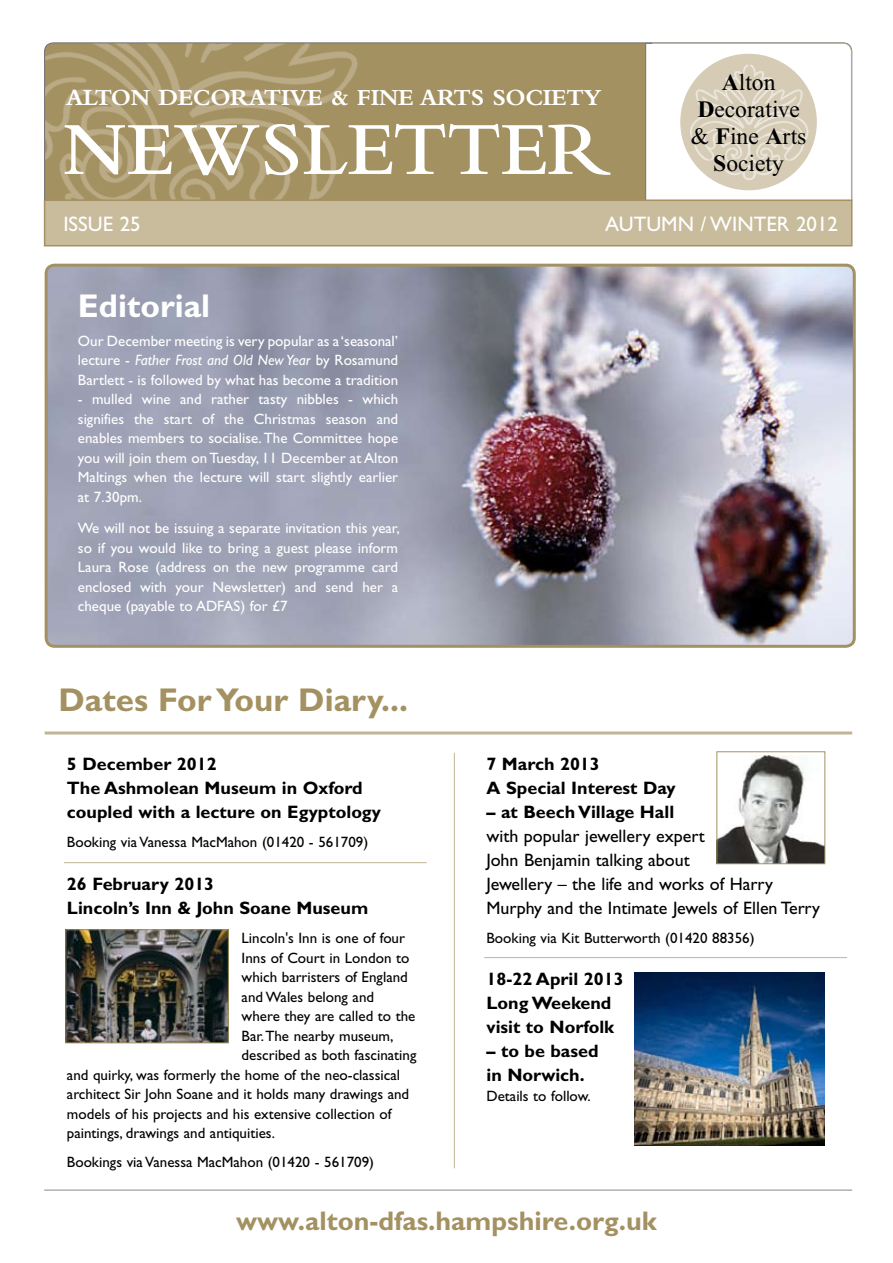
<style>
.page{position:relative;width:893px;height:1263px;background:#fff}
.page>*{position:absolute;margin:0;border:0;box-sizing:border-box;transform-origin:0 0}
.t1{font:600 78.3px "Bembo";letter-spacing:.005em;color:#fff}
.t2{font:700 33px "Gill Sans";color:#a39161}
.t3{font:700 33px "Gill Sans";color:#fff}
.t4{font:700 27px "Gill Sans";color:#a39161}
.t5{font:700 24px "Bembo";letter-spacing:-.015em;color:#fff}
.t6{font:23.55px/26.7px "Times New Roman";color:#000;text-align:center}
.t7{font:21px "Gill Sans";color:#fff}
.t8{font:700 18px/24px "Gill Sans";color:#000}
.t9{font:18px/24px "Gill Sans";color:#000}
.t10{font:15px/19.5px "Gill Sans";color:#fff;text-align:justify}
.t11{font:15px "Gill Sans";color:#000}
.s1{font-weight:700}
.s2{font-style:italic}
</style>
<div class="page">
<img style="left:635px;top:972px;width:190px;height:173px">
<img style="left:46px;top:265px;width:807px;height:380px">
<div style="left:45px;top:264px;width:811px;height:384px;border:3px solid #a39161;border-radius:9px"></div>
<div style="left:45px;top:43px;width:807px;height:165px;background:#a39161;border-radius:9px"></div>
<img style="left:45px;top:43px;width:313px;height:156px">
<div style="left:646px;top:43px;width:205px;height:165px;background:#fff;border-radius:9px"></div>
<div style="left:645px;top:43px;width:207px;height:165px;border:1px solid #bbac87;border-radius:9px"></div>
<div style="left:645px;top:43px;width:7px;height:165px;background:#fff;border:1px solid #6d6f71"></div>
<div style="left:649px;top:44px;width:5px;height:163px;background:#fff"></div>
<div style="left:44px;top:199px;width:808px;height:47px;background:#c8bc9d;border:2px solid #a39161"></div>
<hr style="left:44px;top:1190px;width:808px;height:1px;background:#8b8880">
<img style="left:680px;top:54px;width:137px;height:136px;border-radius:68px">
<hr style="left:45px;top:731px;width:807px;height:3px;background:#c2b595">
<hr style="left:64px;top:862px;width:363px;height:1px;background:#c2b595">
<hr style="left:484px;top:957px;width:363px;height:1px;background:#c2b595">
<hr style="left:454px;top:753px;width:1px;height:415px;background:#c2b595">
<img style="left:67px;top:931px;width:160px;height:110px">
<div style="left:65px;top:929px;width:164px;height:114px;border:1px solid #a39161"></div>
<img style="left:718px;top:756px;width:105px;height:106px">
<div style="left:716px;top:751px;width:109px;height:113px;border:1px solid #a39161"></div>
<h3 class="t5" style="left:66px;top:84px;width:537px">ALTON DECORATIVE &amp; FINE ARTS SOCIETY</h3>
<h1 class="t1" style="left:63px;top:106px;width:548px">NEWSLETTER</h1>
<h3 class="t6" style="left:691px;top:69px;width:117px"><span class="s1">A</span>lton<br><span class="s1">D</span>ecorative &amp; <span class="s1">F</span>ine <span class="s1">A</span>rts<br><span class="s1">S</span>ociety</h3>
<h3 class="t7" style="left:63px;top:212px;width:79px">Issue 25</h3>
<h3 class="t7" style="left:605px;top:212px;width:234px">AUTUMN / WINTER 2012</h3>
<h2 class="t3" style="left:78px;top:286px;width:134px">Editorial</h2>
<p class="t10" style="left:78px;top:331px;width:322px">Our December meeting is very popular as a ‘seasonal’ lecture - <span class="s2">Father Frost and Old New Year</span> by Rosamund Bartlett - is followed by what has become a tradition</p>
<p class="t10" style="left:78px;top:389px;width:322px">- mulled wine and rather tasty nibbles - which signifies the start of the Christmas season and enables members to socialise. The Committee hope you will join them on Tuesday, 11 December at Alton Maltings when the lecture will start slightly earlier at 7.30pm.</p>
<p class="t10" style="left:78px;top:518px;width:323px">We will not be issuing a separate invitation this year, so if you would like to bring a guest please inform Laura Rose (address on the new programme card enclosed with your Newsletter) and send her a cheque (payable to ADFAS) for £7</p>
<h2 class="t2" style="left:58px;top:681px;width:351px">Dates For Your Diary...</h2>
<p class="t8" style="left:67px;top:752px;width:316px">5 December 2012<br>The Ashmolean Museum in Oxford coupled with a lecture on Egyptology</p>
<p class="t11" style="left:67px;top:833px;width:303px">Booking via Vanessa MacMahon (01420 - 561709)</p>
<p class="t8" style="left:67px;top:872px;width:303px">26 February 2013<br>Lincoln’s Inn &amp; John Soane Museum</p>
<p class="t11" style="left:242px;top:929px;width:165px">Lincoln's Inn is one of four</p>
<p class="t11" style="left:242px;top:949px;width:169px">Inns of Court in London to</p>
<p class="t11" style="left:242px;top:968px;width:168px">which barristers of England</p>
<p class="t11" style="left:242px;top:988px;width:134px">and Wales belong and</p>
<p class="t11" style="left:242px;top:1007px;width:175px">where they are called to the</p>
<p class="t11" style="left:242px;top:1027px;width:153px">Bar. The nearby museum,</p>
<p class="t11" style="left:242px;top:1046px;width:176px">described as both fascinating</p>
<p class="t11" style="left:67px;top:1066px;width:335px">and quirky, was formerly the home of the neo-classical</p>
<p class="t11" style="left:67px;top:1085px;width:344px">architect Sir John Soane and it holds many drawings and</p>
<p class="t11" style="left:67px;top:1105px;width:326px">models of his projects and his extensive collection of</p>
<p class="t11" style="left:67px;top:1124px;width:209px">paintings, drawings and antiquities.</p>
<p class="t11" style="left:67px;top:1153px;width:309px">Bookings via Vanessa MacMahon (01420 - 561709)</p>
<p class="t8" style="left:486px;top:752px;width:191px">7 March 2013<br>A Special Interest Day</p>
<p class="t8" style="left:486px;top:800px;width:189px">– at Beech Village Hall</p>
<p class="t9" style="left:486px;top:824px;width:335px">with popular jewellery expert<br>John Benjamin talking about<br>Jewellery – the life and works of Harry Murphy and the Intimate Jewels of Ellen Terry</p>
<p class="t11" style="left:486px;top:929px;width:269px">Booking via Kit Butterworth (01420 88356)</p>
<p class="t8" style="left:486px;top:967px;width:139px">18-22 April 2013<br>Long Weekend visit to Norfolk</p>
<p class="t8" style="left:486px;top:1039px;width:114px">– to be based in Norwich.</p>
<p class="t11" style="left:486px;top:1087px;width:106px">Details to follow.</p>
<h3 class="t4" style="left:236px;top:1204px;width:422px">www.alton-dfas.hampshire.org.uk</h3>
</div>
